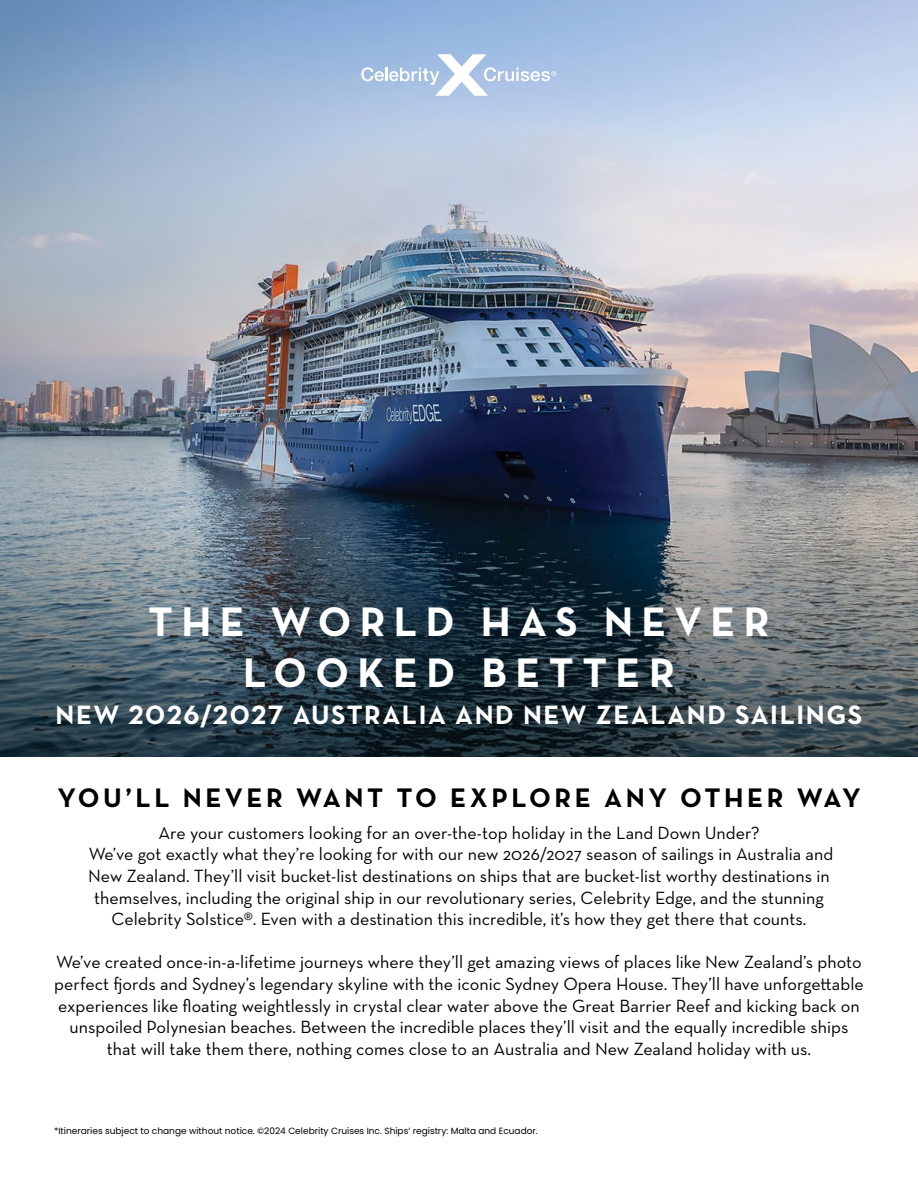
<style>
.page{position:relative;width:918px;height:1188px;background:#fff}
.page>*{position:absolute;margin:0;border:0;box-sizing:border-box;transform-origin:0 0}
.t1{font:700 42px/50.4px "Neutraface Text";letter-spacing:.2em;color:#fff;text-align:center}
.t2{font:700 27.3px "Neutraface Text";letter-spacing:.13em;color:#000}
.t3{font:700 27px "Neutraface Text";letter-spacing:.06em;color:#fff}
.t4{font:18px/21.6px "Neutraface Text";color:#000;text-align:center}
.t5{font:9px "Poppins";color:#000}
</style>
<div class="page">
<img style="left:0;top:0;width:918px;height:433px">
<svg style="left:0;top:433px;width:918px;height:323px;background:#4a5864"></svg>
<svg style="left:361px;top:54px;width:196px;height:42px"></svg>
<h1 class="t1" style="left:148px;top:596px;width:623px">THE WORLD HAS NEVER<br>LOOKED BETTER</h1>
<h3 class="t3" style="left:56px;top:697px;width:808px">NEW 2026/2027 AUSTRALIA AND NEW ZEALAND SAILINGS</h3>
<h2 class="t2" style="left:57px;top:780px;width:805px">YOU’LL NEVER WANT TO EXPLORE ANY OTHER WAY</h2>
<p class="t4" style="left:88px;top:822px;width:747px">Are your customers looking for an over-the-top holiday in the Land Down Under?<br>We’ve got exactly what they’re looking for with our new 2026/2027 season of sailings in Australia and New Zealand. They’ll visit bucket-list destinations on ships that are bucket-list worthy destinations in themselves, including the original ship in our revolutionary series, Celebrity Edge, and the stunning Celebrity Solstice®. Even with a destination this incredible, it’s how they get there that counts.</p>
<p class="t4" style="left:54px;top:951px;width:811px">We’ve created once-in-a-lifetime journeys where they’ll get amazing views of places like New Zealand’s photo perfect fjords and Sydney’s legendary skyline with the iconic Sydney Opera House. They’ll have unforgettable experiences like floating weightlessly in crystal clear water above the Great Barrier Reef and kicking back on unspoiled Polynesian beaches. Between the incredible places they’ll visit and the equally incredible ships that will take them there, nothing comes close to an Australia and New Zealand holiday with us.</p>
<p class="t5" style="left:54px;top:1126px;width:485px">*Itineraries subject to change without notice. ©2024 Celebrity Cruises Inc. Ships’ registry: Malta and Ecuador.</p>
</div>
